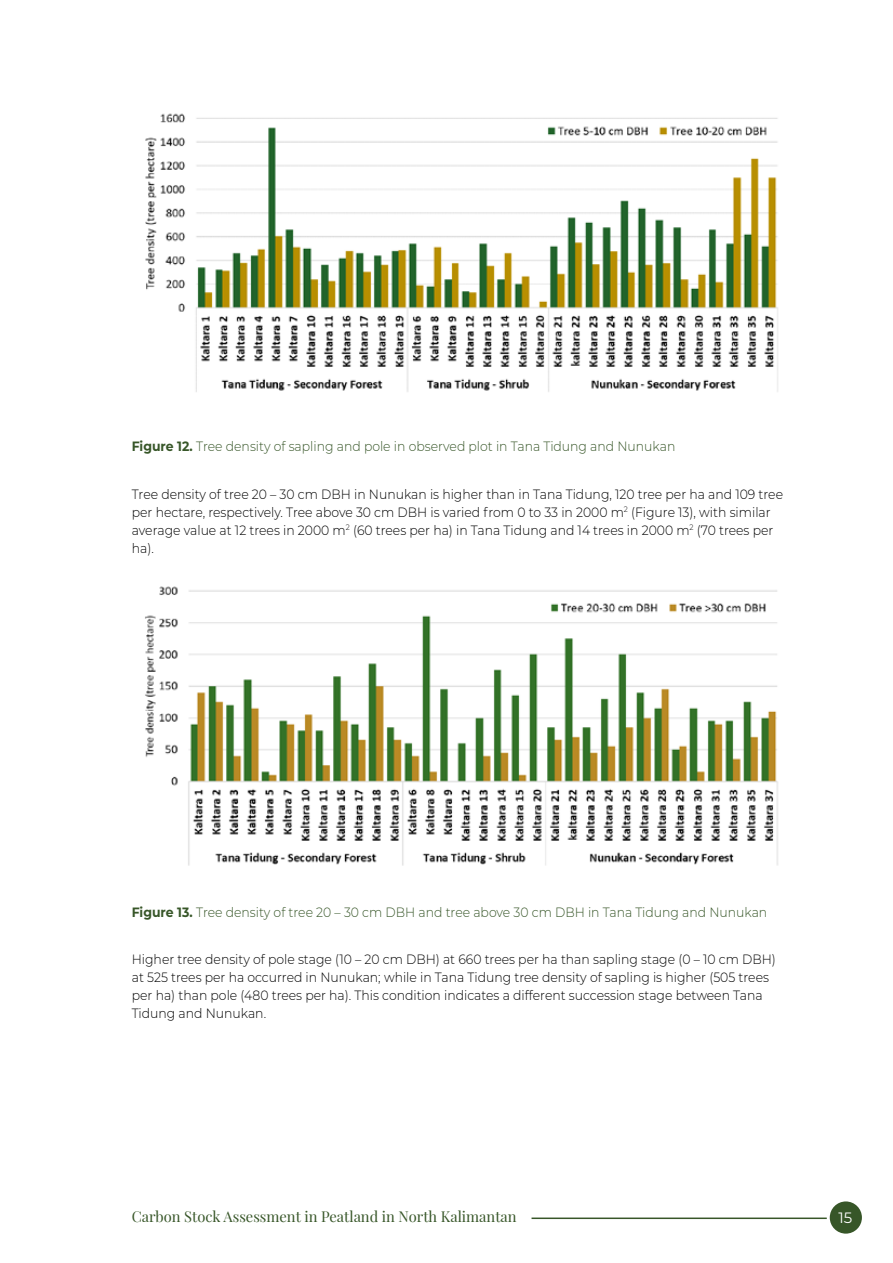
<style>
.page{position:relative;width:893px;height:1263px;background:#fff}
.page>*{position:absolute;margin:0;border:0;box-sizing:border-box;transform-origin:0 0}
.t1{font:15px "Montserrat";color:#fff}
.t2{font:14.7px "Playfair Display";color:#375628}
.t3{font:300 13.5px/18px "Montserrat";color:#000;scale:.92 1}
.t4{font:300 13.5px "Montserrat";color:#375628;scale:.92 1}
.s1{font-weight:700}
</style>
<div class="page">
<hr style="left:531px;top:1217px;width:307px;height:2px;background:#375628">
<div style="left:828px;top:1200px;width:35px;height:35px;background:#375628;border-radius:50%"></div>
<div style="left:827px;top:1198px;width:38px;height:38px;border:3px solid #fff;border-radius:50%"></div>
<img style="left:145px;top:113px;width:633px;height:279px">
<img style="left:145px;top:586px;width:633px;height:280px">
<p class="t4" style="left:132px;top:437px;width:592px"><span class="s1">Figure 12.</span> Tree density of sapling and pole in observed plot in Tana Tidung and Nunukan</p>
<p class="t3" style="left:132px;top:485px;width:709px">Tree density of tree 20 – 30 cm DBH in Nunukan is higher than in Tana Tidung, 120 tree per ha and 109 tree per hectare, respectively. Tree above 30 cm DBH is varied from 0 to 33 in 2000 m<sup>2</sup> (Figure 13), with similar average value at 12 trees in 2000 m<sup>2</sup> (60 trees per ha) in Tana Tidung and 14 trees in 2000 m<sup>2</sup> (70 trees per ha).</p>
<p class="t4" style="left:132px;top:903px;width:692px"><span class="s1">Figure 13.</span> Tree density of tree 20 – 30 cm DBH and tree above 30 cm DBH in Tana Tidung and Nunukan</p>
<p class="t3" style="left:132px;top:950px;width:702px">Higher tree density of pole stage (10 – 20 cm DBH) at 660 trees per ha than sapling stage (0 – 10 cm DBH) at 525 trees per ha occurred in Nunukan; while in Tana Tidung tree density of sapling is higher (505 trees per ha) than pole (480 trees per ha). This condition indicates a different succession stage between Tana Tidung and Nunukan.</p>
<p class="t2" style="left:132px;top:1205px;width:386px">Carbon Stock Assessment in Peatland in North Kalimantan</p>
<p class="t1" style="left:838px;top:1208px;width:15px">15</p>
</div>
